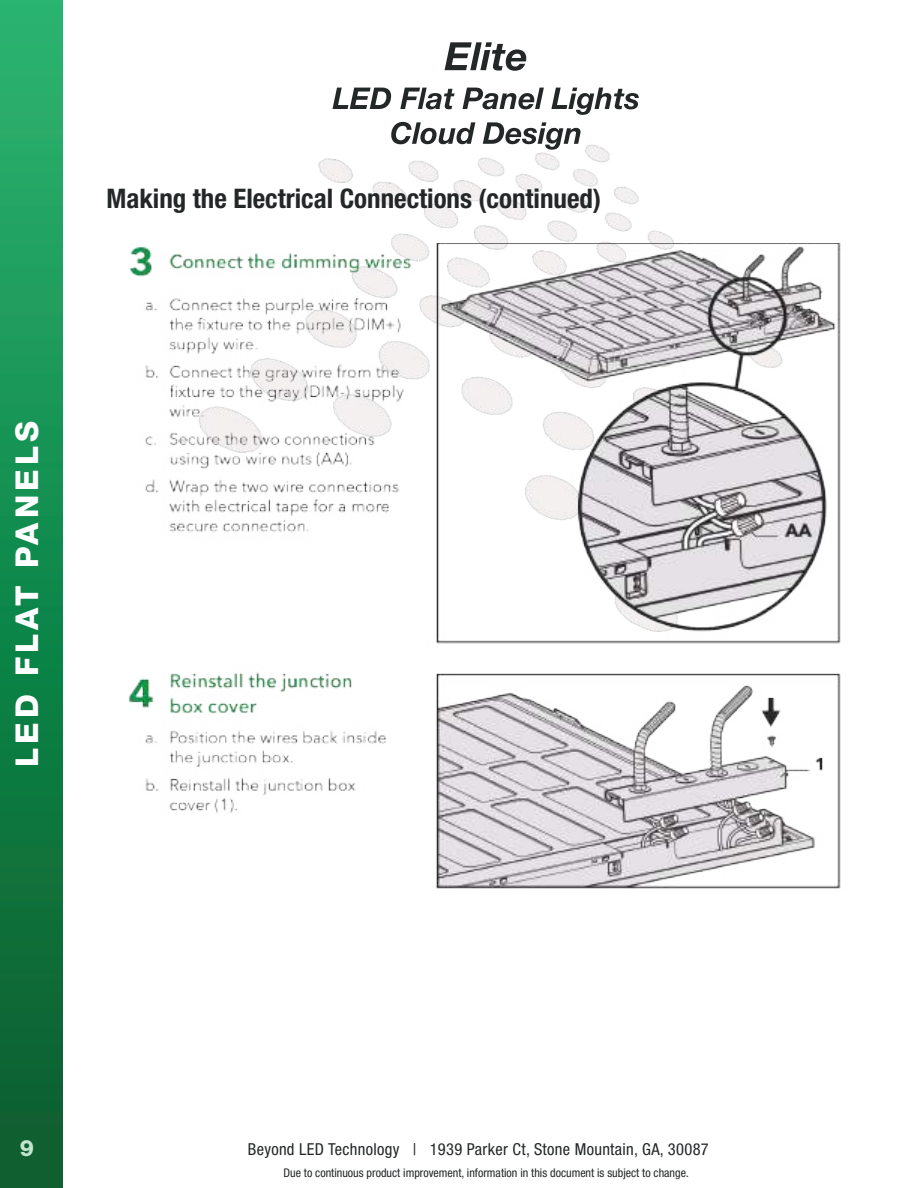
<style>
.page{position:relative;width:918px;height:1188px;background:#fff}
.page>*{position:absolute;margin:0;border:0;box-sizing:border-box;transform-origin:0 0}
.t1{font:800 31.5px "Helvetica Neue LT Std";letter-spacing:.13em;color:#fff}
.t2{font:700 condensed 27px "Helvetica Neue LT Std";color:#242728}
.t3{font:800 22.5px "Helvetica Neue LT Std";color:#c3e4cd}
.t4{font:condensed 16.5px "Helvetica Neue LT Pro";letter-spacing:.02em;color:#242728}
.t5{font:condensed 12px "Helvetica Neue LT Pro";color:#242728}
</style>
<div class="page">
<div style="left:0;top:0;width:63px;height:1188px;background:linear-gradient(to bottom,#26b570,#065b2b)"></div>
<img style="left:318px;top:145px;width:356px;height:98px">
<img style="left:129px;top:243px;width:712px;height:646px">
<svg style="left:445px;top:42px;width:81px;height:29px"></svg>
<svg style="left:333px;top:88px;width:306px;height:27px"></svg>
<svg style="left:391px;top:122px;width:190px;height:28px"></svg>
<h2 class="t2" style="left:106px;top:182px;width:496px">Making the Electrical Connections (continued)</h2>
<h1 class="t1" style="left:8px;top:767px;width:348px;rotate:-90deg">LED FLAT PANELS</h1>
<h3 class="t3" style="left:20px;top:1134px;width:16px">9</h3>
<h3 class="t4" style="left:248px;top:1139px;width:463px">Beyond LED Technology | 1939 Parker Ct, Stone Mountain, GA, 30087</h3>
<p class="t5" style="left:284px;top:1165px;width:407px">Due to continuous product improvement, information in this document is subject to change.</p>
</div>
